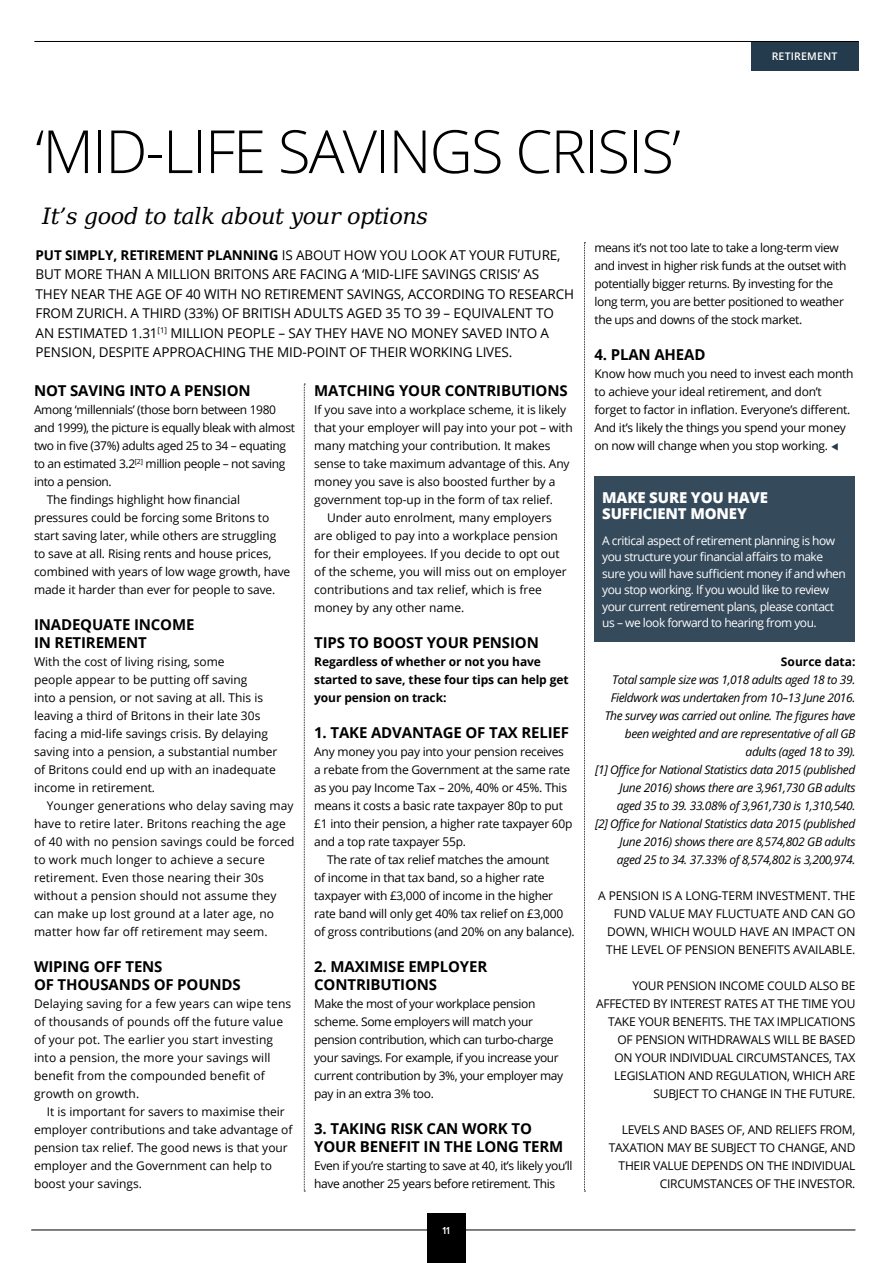
<style>
.page{position:relative;width:893px;height:1263px;background:#fff}
.page>*{position:absolute;margin:0;border:0;box-sizing:border-box;transform-origin:0 0}
.t1{font:300 59.55px "Open Sans";letter-spacing:-.03em;color:#000}
.t2{font:italic 22.5px "DejaVu Serif";letter-spacing:-.02em;color:#000}
.t3{font:700 15px/18px "Open Sans";letter-spacing:-.01em;color:#000}
.t4{font:800 15px/16.5px "Open Sans";letter-spacing:-.01em;color:#fff}
.t5{font:13.5px/19.5px "Open Sans";letter-spacing:-.01em;color:#000}
.t6{font:12px/18px "Open Sans";letter-spacing:-.01em;color:#000}
.t7{font:12px/18px "Open Sans";letter-spacing:-.03em;color:#000}
.t8{font:12px/18px "Open Sans";letter-spacing:.01em;color:#000}
.t9{font:italic 12px/18px "Open Sans";letter-spacing:-.03em;color:#000;text-align:right}
.t10{font:12px/16.5px "Open Sans";letter-spacing:-.04em;color:#fff}
.t11{font:700 12px/18px "Open Sans";letter-spacing:-.01em;color:#000}
.t12{font:600 10.5px "Open Sans";letter-spacing:.02em;color:#fff}
.t13{font:600 10.5px "Proxima Nova Cond";color:#fff}
.s1{font-weight:700}
.s2{color:#243b4d}
</style>
<div class="page">
<svg style="left:304px;top:384px;width:1px;height:808px"></svg>
<svg style="left:584px;top:242px;width:1px;height:950px"></svg>
<div style="left:751px;top:41px;width:107px;height:30px;background:#243b4d"></div>
<hr style="left:34px;top:41px;width:825px;height:1px;background:#000">
<hr style="left:31px;top:1229px;width:824px;height:1px;background:#000">
<div style="left:427px;top:1213px;width:38px;height:50px;background:#000"></div>
<div style="left:594px;top:476px;width:261px;height:166px;background:#354a5b"></div>
<p class="t12" style="left:772px;top:49px;width:67px">RETIREMENT</p>
<h1 class="t1" style="left:36px;top:111px;width:647px">‘MID-LIFE SAVINGS CRISIS’</h1>
<h2 class="t2" style="left:42px;top:196px;width:387px">It’s good to talk about your options</h2>
<p class="t5" style="left:36px;top:245px;width:540px"><span class="s1">PUT SIMPLY, RETIREMENT PLANNING</span> IS ABOUT HOW YOU LOOK AT YOUR FUTURE, BUT MORE THAN A MILLION BRITONS ARE FACING A ‘MID-LIFE SAVINGS CRISIS’ AS THEY NEAR THE AGE OF 40 WITH NO RETIREMENT SAVINGS, ACCORDING TO RESEARCH FROM ZURICH. A THIRD (33%) OF BRITISH ADULTS AGED 35 TO 39 – EQUIVALENT TO AN ESTIMATED 1.31<sup>[1]</sup> MILLION PEOPLE – SAY THEY HAVE NO MONEY SAVED INTO A PENSION, DESPITE APPROACHING THE MID-POINT OF THEIR WORKING LIVES.</p>
<p class="t3" style="left:34px;top:381px;width:218px">NOT SAVING INTO A PENSION</p>
<p class="t7" style="left:34px;top:400px;width:244px">Among ‘millennials’ (those born between 1980</p>
<p class="t7" style="left:34px;top:418px;width:262px">and 1999), the picture is equally bleak with almost</p>
<p class="t7" style="left:34px;top:436px;width:254px">two in five (37%) adults aged 25 to 34 – equating</p>
<p class="t7" style="left:34px;top:454px;width:253px">to an estimated 3.2<sup>[2]</sup> million people – not saving</p>
<p class="t7" style="left:34px;top:472px;width:79px">into a pension.</p>
<p class="t6" style="left:47px;top:490px;width:195px">The findings highlight how financial</p>
<p class="t6" style="left:34px;top:508px;width:237px">pressures could be forcing some Britons to</p>
<p class="t6" style="left:34px;top:526px;width:244px">start saving later, while others are struggling</p>
<p class="t6" style="left:34px;top:544px;width:239px">to save at all. Rising rents and house prices,</p>
<p class="t6" style="left:34px;top:562px;width:258px">combined with years of low wage growth, have</p>
<p class="t6" style="left:34px;top:580px;width:243px">made it harder than ever for people to save.</p>
<p class="t3" style="left:34px;top:615px;width:162px">INADEQUATE INCOME<br>IN RETIREMENT</p>
<p class="t6" style="left:34px;top:652px;width:245px">With the cost of living rising, some<br>people appear to be putting off saving<br>into a pension, or not saving at all. This is leaving a third of Britons in their late 30s facing a mid-life savings crisis. By delaying saving into a pension, a substantial number of Britons could end up with an inadequate income in retirement.</p>
<p class="t8" style="left:34px;top:796px;width:262px;text-indent:13px">Younger generations who delay saving may have to retire later. Britons reaching the age of 40 with no pension savings could be forced to work much longer to achieve a secure retirement. Even those nearing their 30s without a pension should not assume they can make up lost ground at a later age, no matter how far off retirement may seem.</p>
<p class="t3" style="left:34px;top:957px;width:208px">WIPING OFF TENS<br>OF THOUSANDS OF POUNDS</p>
<p class="t8" style="left:34px;top:994px;width:259px">Delaying saving for a few years can wipe tens of thousands of pounds off the future value of your pot. The earlier you start investing into a pension, the more your savings will benefit from the compounded benefit of growth on growth.</p>
<p class="t6" style="left:34px;top:1102px;width:260px;text-indent:13px">It is important for savers to maximise their employer contributions and take advantage of pension tax relief. The good news is that your employer and the Government can help to boost your savings.</p>
<p class="t7" style="left:594px;top:238px;width:253px">means it’s not too late to take a long-term view and invest in higher risk funds at the outset with potentially bigger returns. By investing for the long term, you are better positioned to weather the ups and downs of the stock market.</p>
<p class="t3" style="left:594px;top:345px;width:112px">4. PLAN AHEAD</p>
<p class="t6" style="left:594px;top:364px;width:261px">Know how much you need to invest each month to achieve your ideal retirement, and don’t forget to factor in inflation. Everyone’s different.<br>And it’s likely the things you spend your money on now will change when you stop working. <span class="s2">▼</span></p>
<p class="t3" style="left:314px;top:381px;width:255px">MATCHING YOUR CONTRIBUTIONS</p>
<p class="t6" style="left:314px;top:400px;width:253px">If you save into a workplace scheme, it is likely</p>
<p class="t6" style="left:314px;top:418px;width:260px">that your employer will pay into your pot – with</p>
<p class="t6" style="left:314px;top:436px;width:238px">many matching your contribution. It makes</p>
<p class="t6" style="left:314px;top:454px;width:257px">sense to take maximum advantage of this. Any</p>
<p class="t6" style="left:314px;top:472px;width:243px">money you save is also boosted further by a</p>
<p class="t6" style="left:314px;top:490px;width:240px">government top-up in the form of tax relief.</p>
<p class="t6" style="left:327px;top:508px;width:226px">Under auto enrolment, many employers</p>
<p class="t6" style="left:314px;top:526px;width:245px">are obliged to pay into a workplace pension</p>
<p class="t6" style="left:314px;top:544px;width:247px">for their employees. If you decide to opt out</p>
<p class="t6" style="left:314px;top:562px;width:254px">of the scheme, you will miss out on employer</p>
<p class="t6" style="left:314px;top:580px;width:229px">contributions and tax relief, which is free</p>
<p class="t6" style="left:314px;top:598px;width:152px">money by any other name.</p>
<p class="t3" style="left:314px;top:633px;width:226px">TIPS TO BOOST YOUR PENSION</p>
<p class="t11" style="left:314px;top:652px;width:256px">Regardless of whether or not you have started to save, these four tips can help get your pension on track:</p>
<p class="t3" style="left:314px;top:723px;width:256px">1. TAKE ADVANTAGE OF TAX RELIEF</p>
<p class="t6" style="left:314px;top:742px;width:251px">Any money you pay into your pension receives</p>
<p class="t6" style="left:314px;top:760px;width:257px">a rebate from the Government at the same rate</p>
<p class="t6" style="left:314px;top:778px;width:254px">as you pay Income Tax – 20%, 40% or 45%. This</p>
<p class="t6" style="left:314px;top:796px;width:250px">means it costs a basic rate taxpayer 80p to put</p>
<p class="t6" style="left:314px;top:814px;width:260px">£1 into their pension, a higher rate taxpayer 60p</p>
<p class="t6" style="left:314px;top:832px;width:153px">and a top rate taxpayer 55p.</p>
<p class="t6" style="left:327px;top:850px;width:224px">The rate of tax relief matches the amount</p>
<p class="t6" style="left:314px;top:868px;width:232px">of income in that tax band, so a higher rate</p>
<p class="t6" style="left:314px;top:886px;width:240px">taxpayer with £3,000 of income in the higher</p>
<p class="t6" style="left:314px;top:904px;width:250px">rate band will only get 40% tax relief on £3,000</p>
<p class="t6" style="left:314px;top:922px;width:262px">of gross contributions (and 20% on any balance).</p>
<p class="t3" style="left:314px;top:957px;width:175px">2. MAXIMISE EMPLOYER<br>CONTRIBUTIONS</p>
<p class="t7" style="left:314px;top:994px;width:250px">Make the most of your workplace pension scheme. Some employers will match your pension contribution, which can turbo-charge your savings. For example, if you increase your current contribution by 3%, your employer may pay in an extra 3% too.</p>
<p class="t3" style="left:314px;top:1119px;width:251px">3. TAKING RISK CAN WORK TO<br>YOUR BENEFIT IN THE LONG TERM</p>
<p class="t7" style="left:314px;top:1156px;width:260px">Even if you’re starting to save at 40, it’s likely you’ll have another 25 years before retirement. This</p>
<p class="t4" style="left:602px;top:488px;width:167px">MAKE SURE YOU HAVE<br>SUFFICIENT MONEY</p>
<p class="t10" style="left:602px;top:532px;width:245px">A critical aspect of retirement planning is how you structure your financial affairs to make sure you will have sufficient money if and when you stop working. If you would like to review your current retirement plans, please contact us – we look forward to hearing from you.</p>
<p class="t11" style="left:781px;top:652px;width:76px">Source data:</p>
<p class="t9" style="left:595px;top:670px;width:262px">Total sample size was 1,018 adults aged 18 to 39.<br>Fieldwork was undertaken from 10–13 June 2016.<br>The survey was carried out online. The figures have been weighted and are representative of all GB adults (aged 18 to 39).<br>[1] Office for National Statistics data 2015 (published June 2016) shows there are 3,961,730 GB adults aged 35 to 39. 33.08% of 3,961,730 is 1,310,540.<br>[2] Office for National Statistics data 2015 (published June 2016) shows there are 8,574,802 GB adults aged 25 to 34. 37.33% of 8,574,802 is 3,200,974.</p>
<p class="t6" style="left:598px;top:886px;width:259px;text-align:right">A PENSION IS A LONG-TERM INVESTMENT. THE FUND VALUE MAY FLUCTUATE AND CAN GO DOWN, WHICH WOULD HAVE AN IMPACT ON THE LEVEL OF PENSION BENEFITS AVAILABLE.</p>
<p class="t6" style="left:596px;top:976px;width:261px;text-align:right">YOUR PENSION INCOME COULD ALSO BE AFFECTED BY INTEREST RATES AT THE TIME YOU TAKE YOUR BENEFITS. THE TAX IMPLICATIONS OF PENSION WITHDRAWALS WILL BE BASED<br>ON YOUR INDIVIDUAL CIRCUMSTANCES, TAX LEGISLATION AND REGULATION, WHICH ARE SUBJECT TO CHANGE IN THE FUTURE.</p>
<p class="t6" style="left:609px;top:1120px;width:248px;text-align:right">LEVELS AND BASES OF, AND RELIEFS FROM, TAXATION MAY BE SUBJECT TO CHANGE, AND THEIR VALUE DEPENDS ON THE INDIVIDUAL CIRCUMSTANCES OF THE INVESTOR.</p>
<p class="t13" style="left:442px;top:1224px;width:9px">11</p>
</div>
